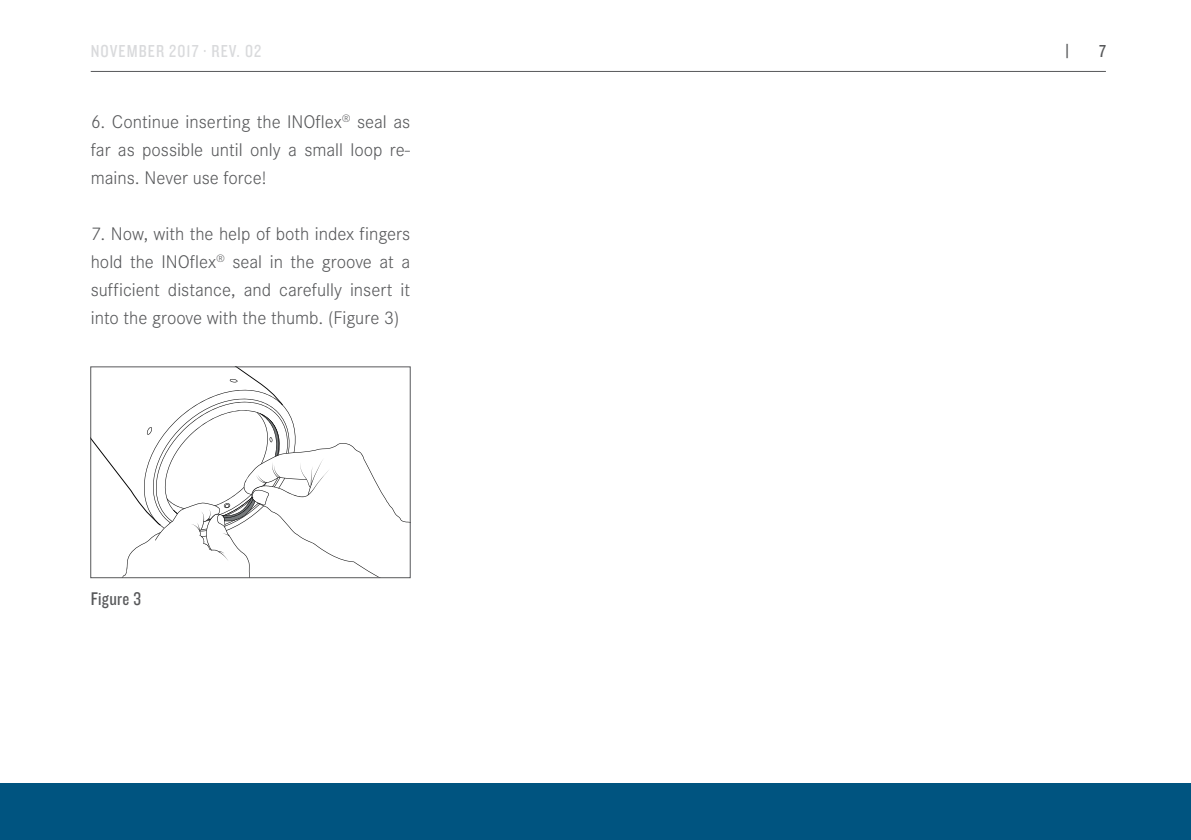
<style>
.page{position:relative;width:1191px;height:840px;background:#fff}
.page>*{position:absolute;margin:0;border:0;box-sizing:border-box;transform-origin:0 0}
.t1{font:300 19px/28px "Corporate S";color:#57585a;text-align:justify}
.t2{font:19px "Knockout 29 Junior Ltweight";letter-spacing:.02em;color:#57585a}
.t3{font:18px "Knockout 29 Junior Ltweight";letter-spacing:.06em;color:#d9dadc}
.t4{font:18px "Knockout 30 Junior Welterwt";color:#57585a}
.t5{font:18px "Knockout 29 Junior Ltweight";color:#57585a}
</style>
<div class="page">
<div style="left:0;top:782px;width:1191px;height:57px;background:#005480"></div>
<hr style="left:91px;top:71px;width:1015px;height:1px;background:#57585a">
<svg style="left:92px;top:368px;width:317px;height:208px"></svg>
<div style="left:90px;top:366px;width:321px;height:212px;border:1px solid #57585a"></div>
<p class="t3" style="left:91px;top:39px;width:172px">NOVEMBER 2017 · REV. 02</p>
<p class="t4" style="left:1065px;top:39px;width:5px">|</p>
<p class="t5" style="left:1099px;top:39px;width:8px">7</p>
<p class="t1" style="left:91px;top:107px;width:321px">6. Continue inserting the INOflex<sup>®</sup> seal as far as possible until only a small loop re&shy;mains. Never use force!</p>
<p class="t1" style="left:91px;top:219px;width:321px">7. Now, with the help of both index fingers hold the INOflex<sup>®</sup> seal in the groove at a sufficient distance, and carefully insert it into the groove with the thumb. (Figure 3)</p>
<p class="t2" style="left:91px;top:586px;width:52px">Figure 3</p>
</div>
